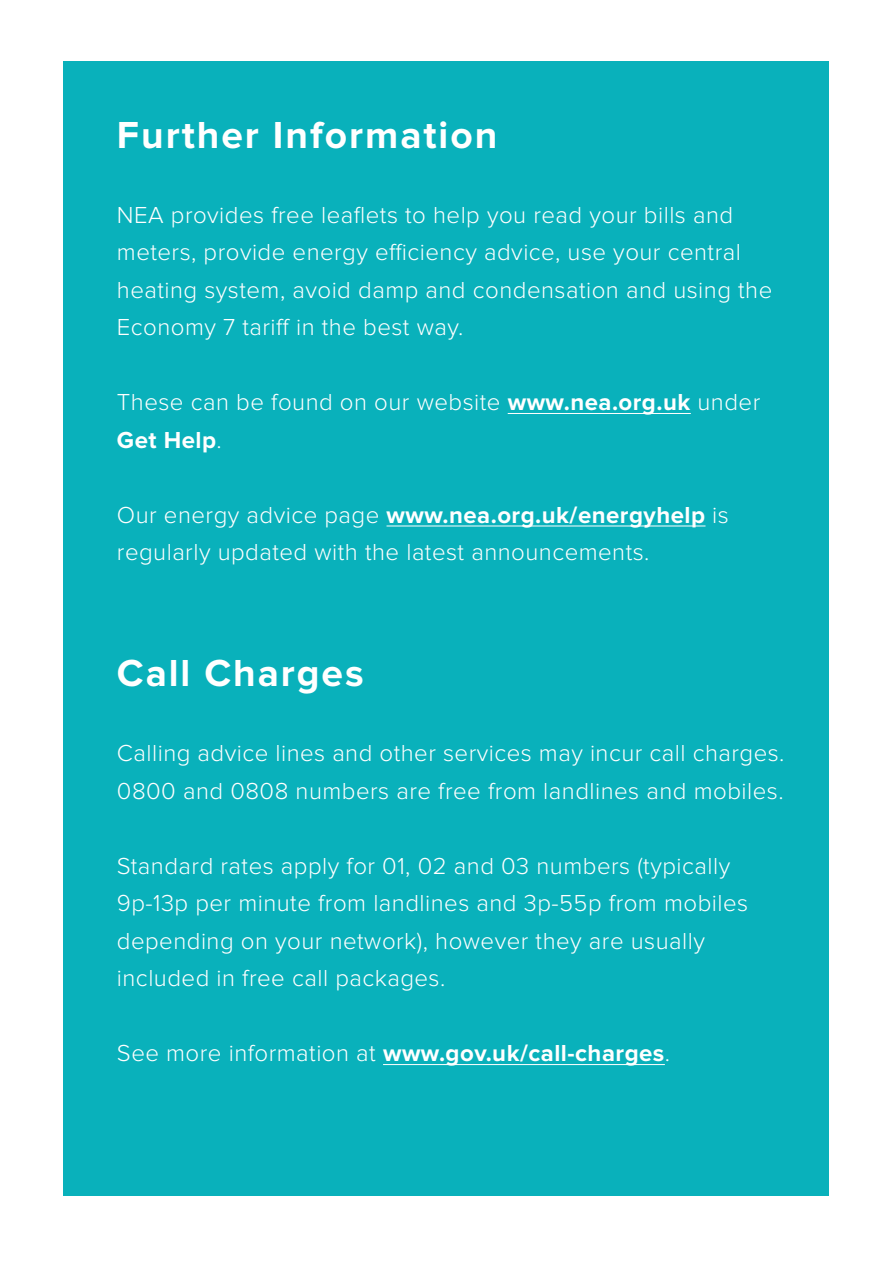
<style>
.page{position:relative;width:893px;height:1263px;background:#fff}
.page>*{position:absolute;margin:0;border:0;box-sizing:border-box;transform-origin:0 0}
.t1{font:700 39px "Proxima Nova";letter-spacing:.05em;color:#fff}
.t2{font:300 24px/37.5px "Proxima Nova";letter-spacing:.02em;color:#fff}
.t3{font:700 24px "Proxima Nova";letter-spacing:.02em;color:#fff}
.s1{font-weight:700}
.s2{font-weight:300}
</style>
<div class="page">
<div style="left:64px;top:62px;width:765px;height:1134px;background:#09b1bb"></div>
<hr style="left:508px;top:413px;width:183px;height:1px;background:#fff">
<hr style="left:386px;top:526px;width:319px;height:1px;background:#fff">
<hr style="left:383px;top:1064px;width:282px;height:1px;background:#fff">
<p class="t1" style="left:117px;top:117px;width:382px">Further Information</p>
<p class="t2" style="left:117px;top:197px;width:657px">NEA provides free leaflets to help you read your bills and meters, provide energy efficiency advice, use your central heating system, avoid damp and condensation and using the Economy 7 tariff in the best way.</p>
<p class="t2" style="left:117px;top:385px;width:645px">These can be found on our website <span class="s1">www.nea.org.uk</span> under<br><span class="s1">Get Help</span>.</p>
<p class="t2" style="left:117px;top:497px;width:613px">Our energy advice page <span class="s1">www.nea.org.uk/energyhelp</span> is regularly updated with the latest announcements.</p>
<p class="t1" style="left:117px;top:655px;width:248px">Call Charges</p>
<p class="t2" style="left:117px;top:736px;width:669px">Calling advice lines and other services may incur call charges.<br>0800 and 0808 numbers are free from landlines and mobiles.</p>
<p class="t2" style="left:117px;top:848px;width:633px">Standard rates apply for 01, 02 and 03 numbers (typically 9p-13p per minute from landlines and 3p-55p from mobiles depending on your network), however they are usually included in free call packages.</p>
<p class="t3" style="left:117px;top:1042px;width:555px"><span class="s2">See more information at</span> www.gov.uk/call-charges<span class="s2">.</span></p>
</div>
